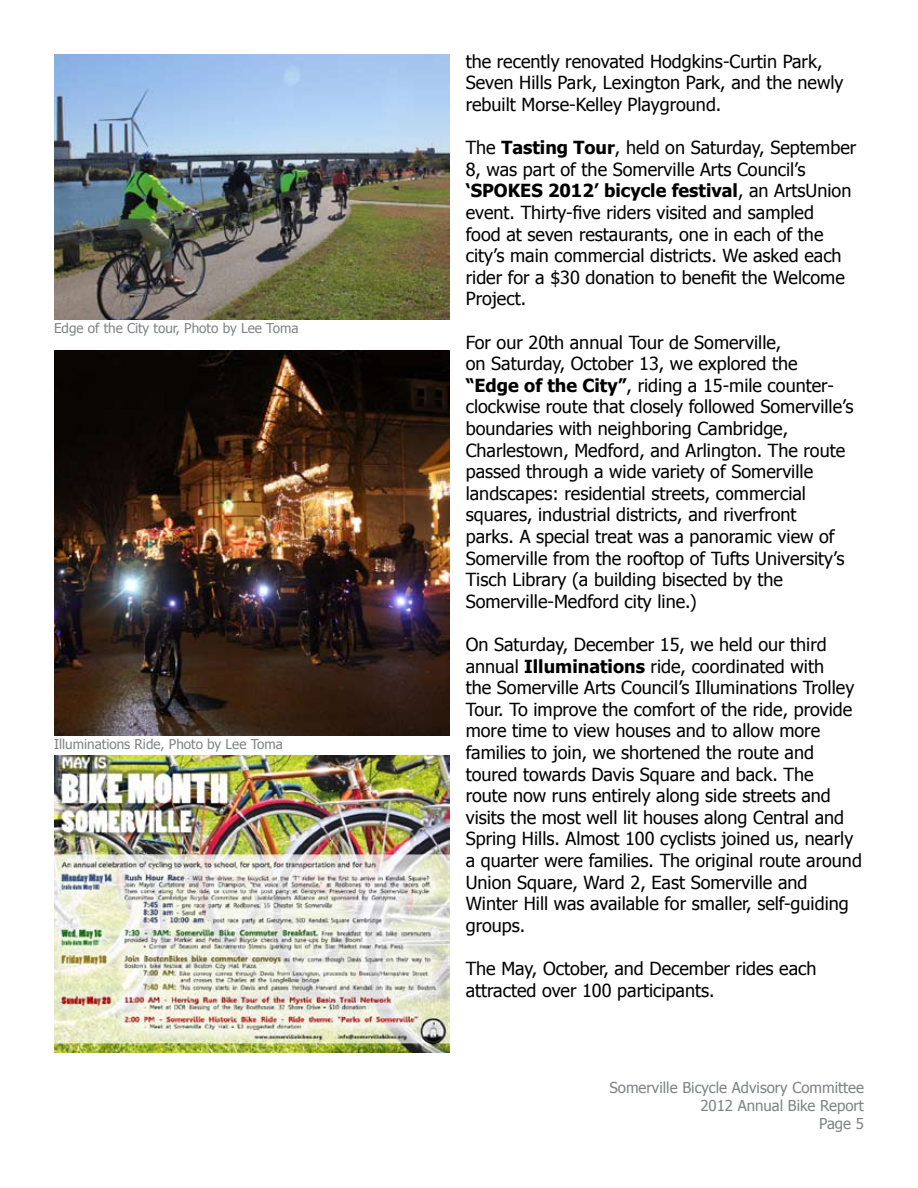
<style>
.page{position:relative;width:918px;height:1188px;background:#fff}
.page>*{position:absolute;margin:0;border:0;box-sizing:border-box;transform-origin:0 0}
.t1{font:18px/21.6px "Tahoma";color:#000}
.t2{font:15px/18px "Tahoma";color:#808285;text-align:right}
.t3{font:13.5px "Tahoma";color:#808285}
.s1{font-weight:700}
</style>
<div class="page">
<img style="left:54px;top:54px;width:396px;height:265px">
<img style="left:54px;top:350px;width:396px;height:386px">
<img style="left:54px;top:756px;width:395px;height:297px">
<p class="t3" style="left:54px;top:319px;width:246px">Edge of the City tour, Photo by Lee Toma</p>
<p class="t3" style="left:54px;top:735px;width:230px">Illuminations Ride, Photo by Lee Toma</p>
<p class="t1" style="left:466px;top:50px;width:379px">the recently renovated Hodgkins-Curtin Park,<br>Seven Hills Park, Lexington Park, and the newly rebuilt Morse-Kelley Playground.</p>
<p class="t1" style="left:466px;top:136px;width:392px">The <span class="s1">Tasting Tour</span>, held on Saturday, September 8, was part of the Somerville Arts Council’s <span class="s1">‘SPOKES 2012’ bicycle festival</span>, an ArtsUnion event. Thirty-five riders visited and sampled<br>food at seven restaurants, one in each of the city’s main commercial districts. We asked each rider for a $30 donation to benefit the Welcome Project.</p>
<p class="t1" style="left:466px;top:330px;width:389px">For our 20th annual Tour de Somerville,<br>on Saturday, October 13, we explored the <span class="s1">“Edge of the City”</span>, riding a 15-mile counter&shy;clockwise route that closely followed Somerville’s boundaries with neighboring Cambridge, Charlestown, Medford, and Arlington. The route passed through a wide variety of Somerville landscapes: residential streets, commercial squares, industrial districts, and riverfront<br>parks. A special treat was a panoramic view of Somerville from the rooftop of Tufts University’s Tisch Library (a building bisected by the Somerville-Medford city line.)</p>
<p class="t1" style="left:466px;top:633px;width:398px">On Saturday, December 15, we held our third annual <span class="s1">Illuminations</span> ride, coordinated with<br>the Somerville Arts Council’s Illuminations Trolley Tour. To improve the comfort of the ride, provide more time to view houses and to allow more families to join, we shortened the route and toured towards Davis Square and back. The<br>route now runs entirely along side streets and visits the most well lit houses along Central and Spring Hills. Almost 100 cyclists joined us, nearly a quarter were families. The original route around Union Square, Ward 2, East Somerville and Winter Hill was available for smaller, self-guiding groups.</p>
<p class="t1" style="left:466px;top:957px;width:352px">The May, October, and December rides each attracted over 100 participants.</p>
<p class="t2" style="left:610px;top:1078px;width:256px">Somerville Bicycle Advisory Committee<br>2012 Annual Bike Report<br>Page 5</p>
</div>
